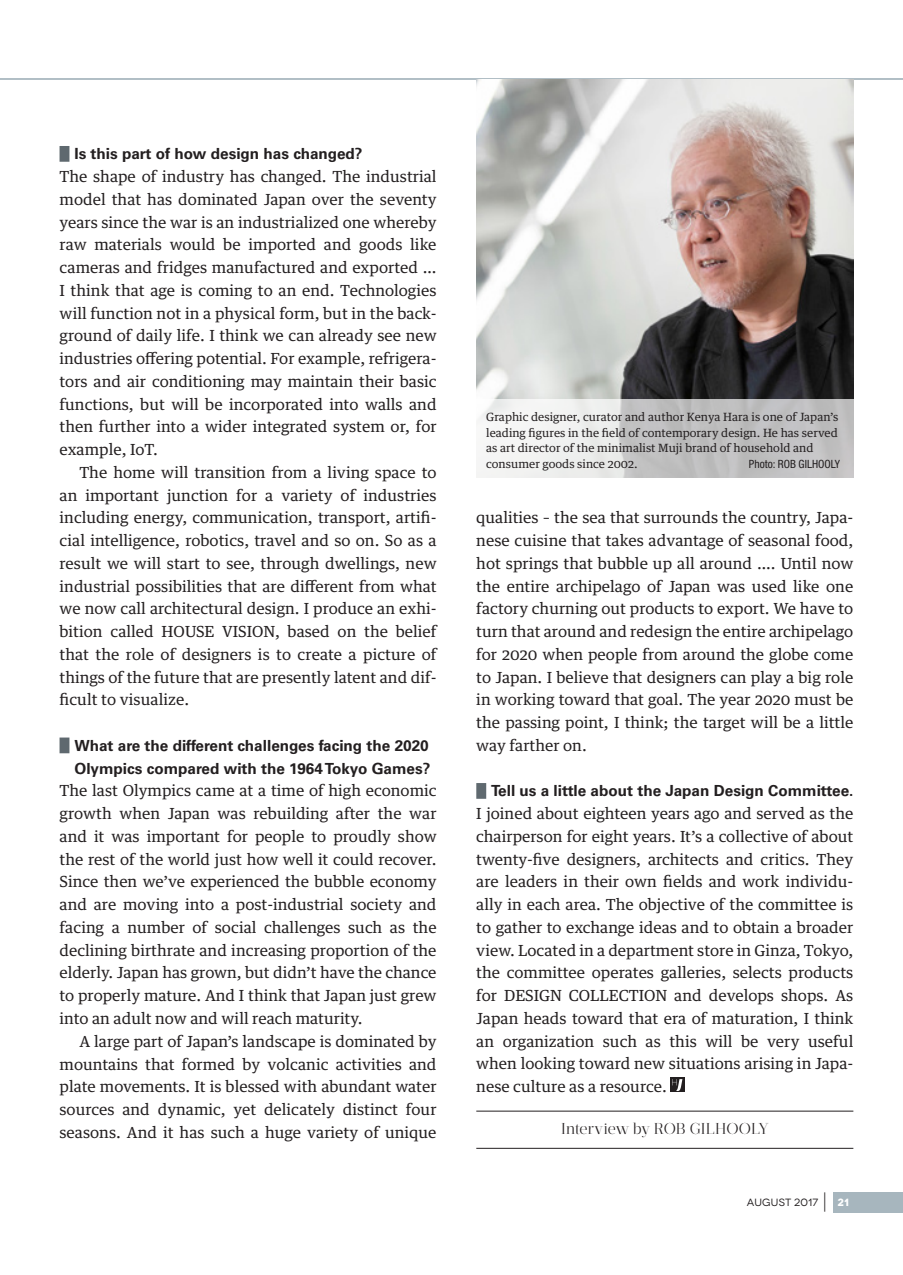
<style>
.page{position:relative;width:903px;height:1275px;background:#fff}
.page>*{position:absolute;margin:0;border:0;box-sizing:border-box;transform-origin:0 0}
.t1{font:300 15.75px "Prumo Display";color:#231f20}
.t2{font:15.4px/22.8px "Guardian Text Egyp";color:#231f20;text-align:justify}
.t3{font:700 15.4px/22.8px "Univers LT Std";color:#231f20}
.t4{font:11.38px/15.8px "Guardian Text Egyp";color:#231f20}
.t5{font:condensed 11.38px "Helvetica Neue LT Pro";color:#231f20}
.t6{font:10.5px "Novecentowide";letter-spacing:.02em;color:#231f20}
.s1{font-weight:300;font-size:22.75px}
.s2{font-weight:700;color:#fff}
</style>
<div class="page">
<div style="left:833px;top:1192px;width:70px;height:20px;background:#a7b6be"></div>
<svg style="left:0;top:78px;width:903px;height:2px;background:#b9c4c9"></svg>
<img style="left:476px;top:80px;width:377px;height:319px">
<div style="left:60px;top:146px;width:9px;height:16px;background:#5f696f"></div>
<div style="left:60px;top:737px;width:9px;height:16px;background:#5f696f"></div>
<div style="left:476px;top:783px;width:10px;height:16px;background:#5f696f"></div>
<hr style="left:476px;top:1111px;width:377px;height:1px;background:#231f20">
<hr style="left:476px;top:1148px;width:377px;height:1px;background:#231f20">
<div style="left:670px;top:1078px;width:14px;height:14px;background:#231f20"></div>
<svg style="left:672px;top:1079px;width:10px;height:12px"></svg>
<svg style="left:476px;top:399px;width:377px;height:79px"></svg>
<p class="t3" style="left:74px;top:143px;width:290px">Is this part of how design has changed?</p>
<p class="t2" style="left:60px;top:164px;width:379px">The shape of industry has changed. The industrial model that has dominated Japan over the seventy years since the war is an industrialized one whereby raw materials would be imported and goods like cameras and fridges manufactured and exported … I think that age is coming to an end. Technologies will function not in a physical form, but in the back&shy;ground of daily life. I think we can already see new industries offering potential. For example, refrigera&shy;tors and air conditioning may maintain their basic functions, but will be incorporated into walls and then further into a wider integrated system or, for example, IoT.</p>
<p class="t2" style="left:60px;top:459px;width:379px;text-indent:20px">The home will transition from a living space to an important junction for a variety of industries including energy, communication, transport, artifi&shy;cial intelligence, robotics, travel and so on. So as a result we will start to see, through dwellings, new industrial possibilities that are different from what we now call architectural design. I produce an exhi&shy;bition called HOUSE VISION, based on the belief that the role of designers is to create a picture of things of the future that are presently latent and dif&shy;ficult to visualize.</p>
<p class="t3" style="left:74px;top:734px;width:357px">What are the different challenges facing the 2020<br>Olympics compared with the 1964 Tokyo Games?</p>
<p class="t2" style="left:60px;top:778px;width:379px">The last Olympics came at a time of high economic growth when Japan was rebuilding after the war and it was important for people to proudly show the rest of the world just how well it could recover.<br>Since then we’ve experienced the bubble economy and are moving into a post-industrial society and facing a number of social challenges such as the declining birthrate and increasing proportion of the elderly. Japan has grown, but didn’t have the chance to properly mature. And I think that Japan just grew into an adult now and will reach maturity.</p>
<p class="t2" style="left:60px;top:1028px;width:379px;text-indent:20px">A large part of Japan’s landscape is dominated by mountains that formed by volcanic activities and plate movements. It is blessed with abundant water sources and dynamic, yet delicately distinct four seasons. And it has such a huge variety of unique</p>
<p class="t4" style="left:486px;top:408px;width:354px">Graphic designer, curator and author Kenya Hara is one of Japan’s leading figures in the field of contemporary design. He has served as art director of the minimalist Muji brand of household and consumer goods since 2002.</p>
<p class="t5" style="left:749px;top:457px;width:93px">Photo: ROB GILHOOLY</p>
<p class="t2" style="left:476px;top:505px;width:379px">qualities – the sea that surrounds the country, Japa&shy;nese cuisine that takes advantage of seasonal food, hot springs that bubble up all around …. Until now the entire archipelago of Japan was used like one factory churning out products to export. We have to turn that around and redesign the entire archipelago for 2020 when people from around the globe come to Japan. I believe that designers can play a big role in working toward that goal. The year 2020 must be the passing point, I think; the target will be a little way farther on.</p>
<p class="t3" style="left:491px;top:780px;width:364px">Tell us a little about the Japan Design Committee.</p>
<p class="t2" style="left:476px;top:801px;width:379px">I joined about eighteen years ago and served as the chairperson for eight years. It’s a collective of about twenty-five designers, architects and critics. They are leaders in their own fields and work individu&shy;ally in each area. The objective of the committee is to gather to exchange ideas and to obtain a broader view. Located in a department store in Ginza, Tokyo, the committee operates galleries, selects products for DESIGN COLLECTION and develops shops. As Japan heads toward that era of maturation, I think an organization such as this will be very useful when looking toward new situations arising in Japa&shy;nese culture as a resource.</p>
<p class="t1" style="left:561px;top:1119px;width:209px">Interview by ROB GILHOOLY</p>
<p class="t6" style="left:747px;top:1196px;width:104px">AUGUST 2017 <span class="s1">|</span> <span class="s2">21</span></p>
</div>
